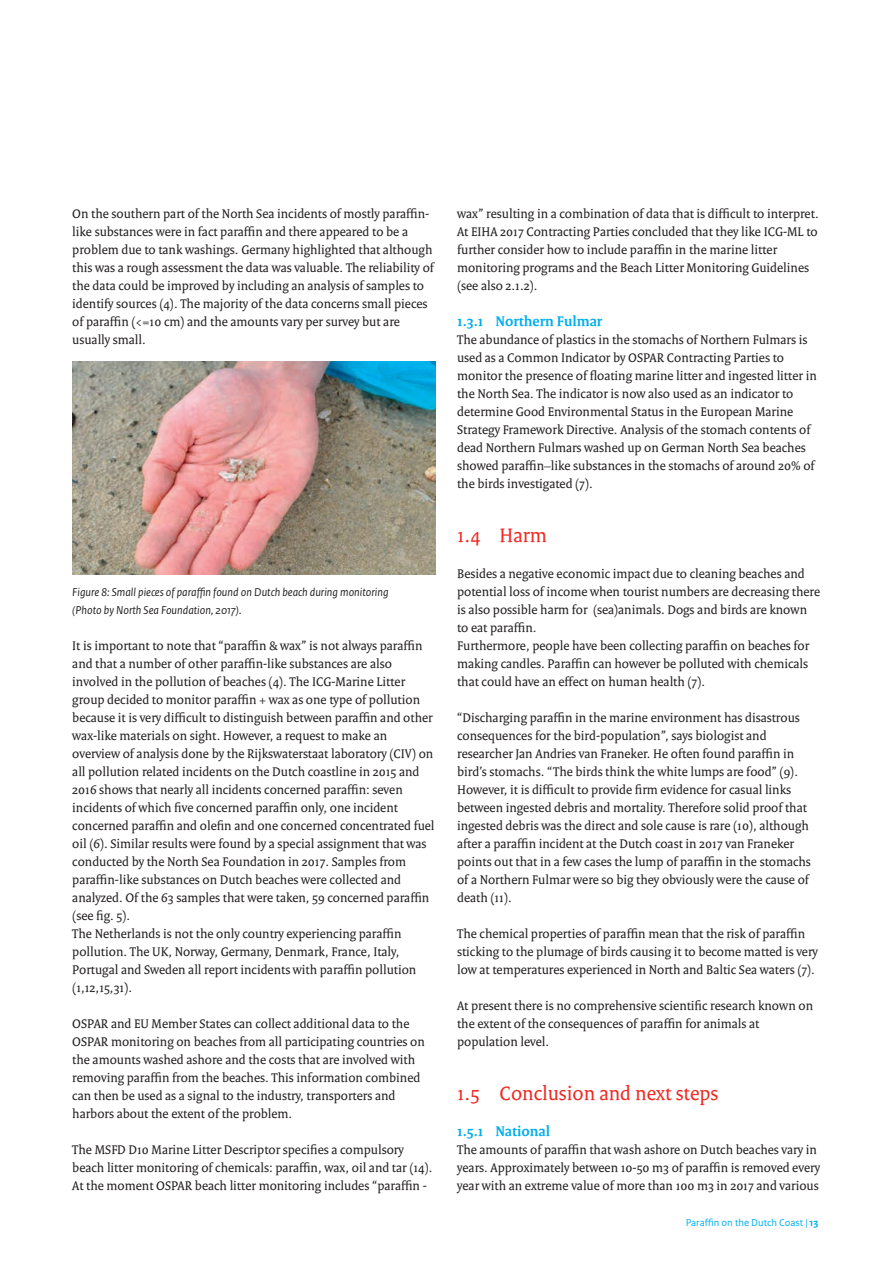
<style>
.page{position:relative;width:893px;height:1263px;background:#fff}
.page>*{position:absolute;margin:0;border:0;box-sizing:border-box;transform-origin:0 0}
._04_RO_Paragraafkop{font:21px "Rijksoverheid Serif";color:#ee2a23}
._05_RO_Alineakop{font:700 15px "Rijksoverheid Serif";color:#00aeef}
._10_RO_Broodtekst{font:13.5px/18px "Rijksoverheid Serif";color:#231f20}
._13_RO_Fotobijschrif{font:italic 12px "Rijksoverheid Sans Text";color:#231f20}
.t1{font:10.5px "Rijksoverheid Sans Text";color:#00aeef}
.s1{font-weight:700}
</style>
<div class="page">
<img style="left:72px;top:362px;width:364px;height:212px">
<p class="_10_RO_Broodtekst" style="left:72px;top:204px;width:363px">On the southern part of the North Sea incidents of mostly paraffin&shy;like substances were in fact paraffin and there appeared to be a problem due to tank washings. Germany highlighted that although this was a rough assessment the data was valuable. The reliability of the data could be improved by including an analysis of samples to identify sources (4). The majority of the data concerns small pieces of paraffin (&lt;=10 cm) and the amounts vary per survey but are usually small.</p>
<p class="_13_RO_Fotobijschrif" style="left:72px;top:585px;width:318px">Figure 8: Small pieces of paraffin found on Dutch beach during monitoring</p>
<p class="_13_RO_Fotobijschrif" style="left:72px;top:603px;width:171px">(Photo by North Sea Foundation, 2017).</p>
<p class="_10_RO_Broodtekst" style="left:72px;top:636px;width:364px">It is important to note that “paraffin &amp; wax” is not always paraffin and that a number of other paraffin-like substances are also involved in the pollution of beaches (4). The ICG-Marine Litter group decided to monitor paraffin + wax as one type of pollution because it is very difficult to distinguish between paraffin and other wax-like materials on sight. However, a request to make an overview of analysis done by the Rijkswaterstaat laboratory (CIV) on all pollution related incidents on the Dutch coastline in 2015 and 2016 shows that nearly all incidents concerned paraffin: seven incidents of which five concerned paraffin only, one incident concerned paraffin and olefin and one concerned concentrated fuel oil (6). Similar results were found by a special assignment that was conducted by the North Sea Foundation in 2017. Samples from paraffin-like substances on Dutch beaches were collected and analyzed. Of the 63 samples that were taken, 59 concerned paraffin (see fig. 5).</p>
<p class="_10_RO_Broodtekst" style="left:72px;top:924px;width:346px">The Netherlands is not the only country experiencing paraffin pollution. The UK, Norway, Germany, Denmark, France, Italy, Portugal and Sweden all report incidents with paraffin pollution (1,12,15,31).</p>
<p class="_10_RO_Broodtekst" style="left:72px;top:1014px;width:354px">OSPAR and EU Member States can collect additional data to the OSPAR monitoring on beaches from all participating countries on the amounts washed ashore and the costs that are involved with removing paraffin from the beaches. This information combined can then be used as a signal to the industry, transporters and harbors about the extent of the problem.</p>
<p class="_10_RO_Broodtekst" style="left:72px;top:1140px;width:362px">The MSFD D10 Marine Litter Descriptor specifies a compulsory beach litter monitoring of chemicals: paraffin, wax, oil and tar (14).<br>At the moment OSPAR beach litter monitoring includes “paraffin -</p>
<p class="_10_RO_Broodtekst" style="left:457px;top:204px;width:363px">wax” resulting in a combination of data that is difficult to interpret.<br>At EIHA 2017 Contracting Parties concluded that they like ICG-ML to further consider how to include paraffin in the marine litter monitoring programs and the Beach Litter Monitoring Guidelines (see also 2.1.2).</p>
<p class="_05_RO_Alineakop" style="left:457px;top:312px;width:147px">1.3.1 Northern Fulmar</p>
<p class="_10_RO_Broodtekst" style="left:457px;top:330px;width:361px">The abundance of plastics in the stomachs of Northern Fulmars is used as a Common Indicator by OSPAR Contracting Parties to monitor the presence of floating marine litter and ingested litter in the North Sea. The indicator is now also used as an indicator to determine Good Environmental Status in the European Marine Strategy Framework Directive. Analysis of the stomach contents of dead Northern Fulmars washed up on German North Sea beaches showed paraffin–like substances in the stomachs of around 20% of the birds investigated (7).</p>
<p class="_04_RO_Paragraafkop" style="left:457px;top:523px;width:91px">1.4 Harm</p>
<p class="_10_RO_Broodtekst" style="left:457px;top:564px;width:365px">Besides a negative economic impact due to cleaning beaches and potential loss of income when tourist numbers are decreasing there is also possible harm for (sea)animals. Dogs and birds are known to eat paraffin.</p>
<p class="_10_RO_Broodtekst" style="left:457px;top:636px;width:354px;text-align:justify">Furthermore, people have been collecting paraffin on beaches for making candles. Paraffin can however be polluted with chemicals that could have an effect on human health (7).</p>
<p class="_10_RO_Broodtekst" style="left:457px;top:708px;width:355px">“Discharging paraffin in the marine environment has disastrous consequences for the bird-population”, says biologist and researcher Jan Andries van Franeker. He often found paraffin in bird’s stomachs. “The birds think the white lumps are food” (9).<br>However, it is difficult to provide firm evidence for casual links between ingested debris and mortality. Therefore solid proof that ingested debris was the direct and sole cause is rare (10), although after a paraffin incident at the Dutch coast in 2017 van Franeker points out that in a few cases the lump of paraffin in the stomachs of a Northern Fulmar were so big they obviously were the cause of death (11).</p>
<p class="_10_RO_Broodtekst" style="left:457px;top:924px;width:362px">The chemical properties of paraffin mean that the risk of paraffin sticking to the plumage of birds causing it to become matted is very low at temperatures experienced in North and Baltic Sea waters (7).</p>
<p class="_10_RO_Broodtekst" style="left:457px;top:996px;width:357px">At present there is no comprehensive scientific research known on the extent of the consequences of paraffin for animals at population level.</p>
<p class="_04_RO_Paragraafkop" style="left:457px;top:1081px;width:263px">1.5 Conclusion and next steps</p>
<p class="_05_RO_Alineakop" style="left:457px;top:1122px;width:94px">1.5.1 National</p>
<p class="_10_RO_Broodtekst" style="left:457px;top:1140px;width:364px">The amounts of paraffin that wash ashore on Dutch beaches vary in years. Approximately between 10-50 m3 of paraffin is removed every year with an extreme value of more than 100 m3 in 2017 and various</p>
<p class="t1" style="left:686px;top:1216px;width:134px">Paraffin on the Dutch Coast | <span class="s1">13</span></p>
</div>
